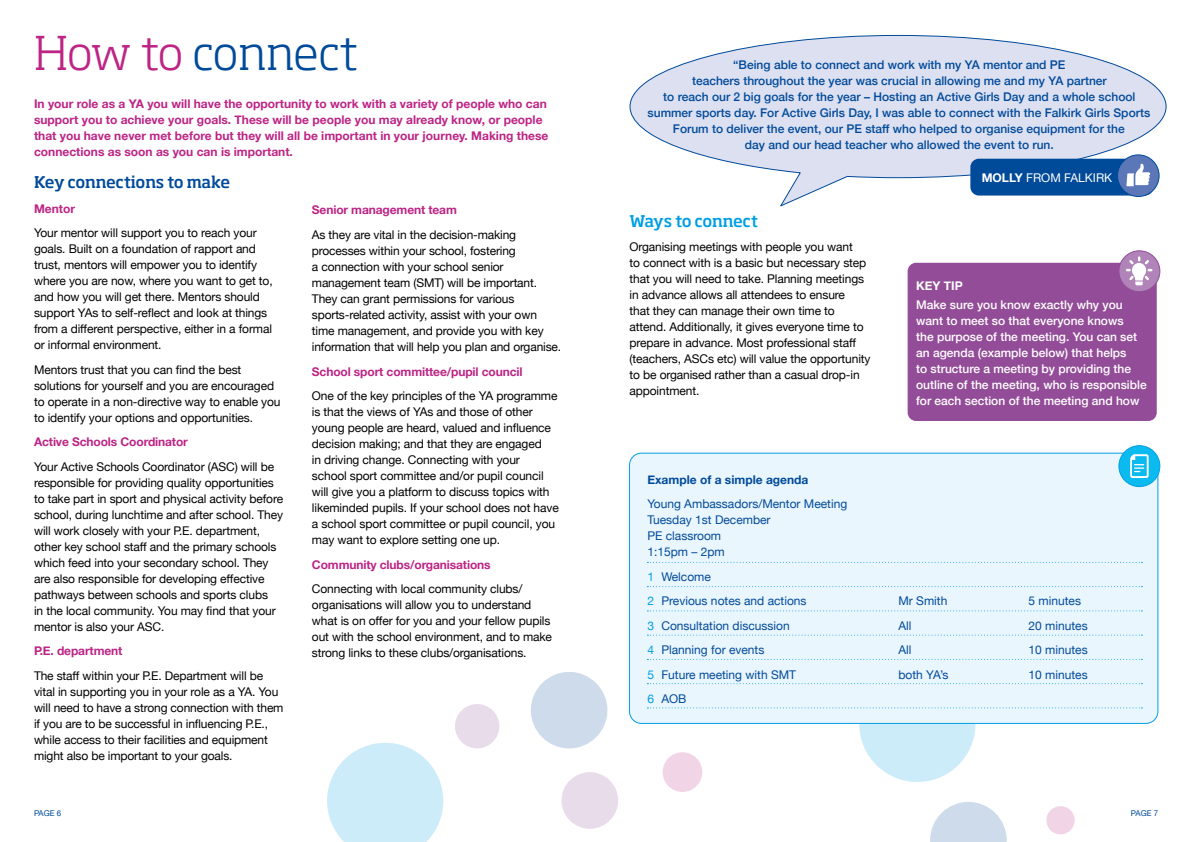
<style>
.page{position:relative;width:1191px;height:842px;background:#fff}
.page>*{position:absolute;margin:0;border:0;box-sizing:border-box;transform-origin:0 0}
.Paragraph_Style_1{font:300 46px "Soho Std";letter-spacing:-.02em;color:#004a9a}
.Paragraph_Style_1-2{font:500 16px "Soho Std";letter-spacing:-.02em;color:#004a9a}
.Paragraph_Style_1-3{font:500 16px "Soho Std";letter-spacing:-.02em;color:#009fe3}
.Paragraph_Style_1-4{font:12px/16px "Helvetica Neue";letter-spacing:-.01em;color:#000}
.Paragraph_Style_1-5{font:700 12px/16px "Helvetica Neue";color:#bd2485}
.Paragraph_Style_1-6{font:500 12px/16px "Helvetica Neue";color:#004a9a;text-align:center}
.Paragraph_Style_1-7{font:12px/16px "Helvetica Neue";color:#004a9a}
.Paragraph_Style_1-8{font:500 12px/16px "Helvetica Neue";color:#fff}
.Paragraph_Style_1-9{font:700 12px "Helvetica Neue";color:#004a9a}
.Paragraph_Style_1-10{font:12px "Helvetica Neue";color:#fff}
.Paragraph_Style_1-11{font:700 12px "Helvetica Neue";color:#fff}
.t1{font:8px "Helvetica Neue";color:#004a9a}
.s1{color:#bd2485}
.s2{font-weight:700}
.s3{color:#009fe3}
</style>
<div class="page">
<div style="left:531px;top:672px;width:76px;height:76px;background:#cddbeb;border-radius:50%"></div>
<svg style="left:327px;top:743px;width:116px;height:99px"></svg>
<div style="left:455px;top:704px;width:44px;height:44px;background:#e9dcea;border-radius:50%"></div>
<div style="left:859px;top:666px;width:116px;height:116px;background:#cdecf9;border-radius:50%"></div>
<div style="left:1046px;top:806px;width:28px;height:28px;background:#f2d4e7;border-radius:50%"></div>
<svg style="left:930px;top:802px;width:76px;height:40px"></svg>
<div style="left:561px;top:772px;width:57px;height:57px;background:#e9dcea;border-radius:50%"></div>
<div style="left:629px;top:453px;width:528px;height:270px;background:#eaf6fe;border-radius:12px"></div>
<div style="left:629px;top:453px;width:529px;height:271px;border:1px solid #009fe3;border-radius:12px"></div>
<svg style="left:647px;top:586px;width:495px;height:1px"></svg>
<svg style="left:647px;top:562px;width:495px;height:1px"></svg>
<svg style="left:647px;top:635px;width:495px;height:1px"></svg>
<svg style="left:647px;top:683px;width:495px;height:1px"></svg>
<svg style="left:647px;top:610px;width:495px;height:1px"></svg>
<svg style="left:647px;top:659px;width:495px;height:1px"></svg>
<svg style="left:647px;top:707px;width:495px;height:1px"></svg>
<div style="left:662px;top:752px;width:40px;height:40px;background:#f2d4e7;border-radius:50%"></div>
<div style="left:907px;top:263px;width:249px;height:158px;background:#934d98;border-radius:9px"></div>
<div style="left:1119px;top:251px;width:40px;height:41px;background:#b083b9;border-radius:50%"></div>
<div style="left:1118px;top:250px;width:42px;height:42px;border:1px solid #934d98;border-radius:50%"></div>
<svg style="left:1125px;top:256px;width:27px;height:29px"></svg>
<svg style="left:629px;top:34px;width:538px;height:173px"></svg>
<div style="left:970px;top:159px;width:183px;height:37px;background:#004a9a;border-radius:9px"></div>
<div style="left:1117px;top:155px;width:42px;height:41px;background:#5c77b8;border-radius:50%"></div>
<div style="left:1117px;top:154px;width:42px;height:43px;border:1px solid #004a9a;border-radius:50%"></div>
<svg style="left:1126px;top:163px;width:24px;height:23px"></svg>
<div style="left:1119px;top:446px;width:40px;height:41px;background:#0bbbef;border-radius:50%"></div>
<div style="left:1118px;top:445px;width:42px;height:42px;border:1px solid #009fe3;border-radius:50%"></div>
<svg style="left:1130px;top:454px;width:18px;height:24px"></svg>
<p class="Paragraph_Style_1" style="left:34px;top:24px;width:326px"><span class="s1">How to</span> connect</p>
<p class="Paragraph_Style_1-5" style="left:34px;top:96px;width:516px">In your role as a YA you will have the opportunity to work with a variety of people who can support you to achieve your goals. These will be people you may already know, or people that you have never met before but they will all be important in your journey. Making these connections as soon as you can is important.</p>
<p class="Paragraph_Style_1-2" style="left:34px;top:172px;width:198px">Key connections to make</p>
<p class="Paragraph_Style_1-5" style="left:34px;top:201px;width:43px">Mentor</p>
<p class="Paragraph_Style_1-4" style="left:34px;top:226px;width:240px">Your mentor will support you to reach your goals. Built on a foundation of rapport and trust, mentors will empower you to identify where you are now, where you want to get to, and how you will get there. Mentors should support YAs to self-reflect and look at things from a different perspective, either in a formal or informal environment.</p>
<p class="Paragraph_Style_1-4" style="left:34px;top:362px;width:248px">Mentors trust that you can find the best solutions for yourself and you are encouraged to operate in a non-directive way to enable you to identify your options and opportunities.</p>
<p class="Paragraph_Style_1-5" style="left:34px;top:434px;width:155px">Active Schools Coordinator</p>
<p class="Paragraph_Style_1-4" style="left:34px;top:459px;width:251px">Your Active Schools Coordinator (ASC) will be responsible for providing quality opportunities to take part in sport and physical activity before school, during lunchtime and after school. They will work closely with your P.E. department, other key school staff and the primary schools which feed into your secondary school. They are also responsible for developing effective pathways between schools and sports clubs<br>in the local community. You may find that your mentor is also your ASC.</p>
<p class="Paragraph_Style_1-5" style="left:34px;top:643px;width:90px">P.E. department</p>
<p class="Paragraph_Style_1-4" style="left:34px;top:668px;width:251px">The staff within your P.E. Department will be vital in supporting you in your role as a YA. You will need to have a strong connection with them if you are to be successful in influencing P.E., while access to their facilities and equipment might also be important to your goals.</p>
<p class="t1" style="left:34px;top:807px;width:29px">PAGE 6</p>
<p class="Paragraph_Style_1-5" style="left:312px;top:202px;width:146px">Senior management team</p>
<p class="Paragraph_Style_1-4" style="left:312px;top:227px;width:251px">As they are vital in the decision-making processes within your school, fostering<br>a connection with your school senior management team (SMT) will be important.<br>They can grant permissions for various sports-related activity, assist with your own time management, and provide you with key information that will help you plan and organise.</p>
<p class="Paragraph_Style_1-5" style="left:312px;top:363px;width:212px">School sport committee/pupil council</p>
<p class="Paragraph_Style_1-4" style="left:312px;top:388px;width:248px">One of the key principles of the YA programme is that the views of YAs and those of other young people are heard, valued and influence decision making; and that they are engaged<br>in driving change. Connecting with your<br>school sport committee and/or pupil council will give you a platform to discuss topics with likeminded pupils. If your school does not have a school sport committee or pupil council, you may want to explore setting one up.</p>
<p class="Paragraph_Style_1-5" style="left:312px;top:557px;width:180px">Community clubs/organisations</p>
<p class="Paragraph_Style_1-4" style="left:312px;top:581px;width:242px">Connecting with local community clubs/ organisations will allow you to understand what is on offer for you and your fellow pupils out with the school environment, and to make strong links to these clubs/organisations.</p>
<p class="Paragraph_Style_1-6" style="left:647px;top:56px;width:504px">“Being able to connect and work with my YA mentor and PE<br>teachers throughout the year was crucial in allowing me and my YA partner<br>to reach our 2 big goals for the year – Hosting an Active Girls Day and a whole school summer sports day. For Active Girls Day, I was able to connect with the Falkirk Girls Sports Forum to deliver the event, our PE staff who helped to organise equipment for the<br>day and our head teacher who allowed the event to run.</p>
<p class="Paragraph_Style_1-3" style="left:629px;top:211px;width:130px">Ways to connect</p>
<p class="Paragraph_Style_1-4" style="left:629px;top:240px;width:242px">Organising meetings with people you want<br>to connect with is a basic but necessary step that you will need to take. Planning meetings in advance allows all attendees to ensure<br>that they can manage their own time to attend. Additionally, it gives everyone time to prepare in advance. Most professional staff (teachers, ASCs etc) will value the opportunity to be organised rather than a casual drop-in appointment.</p>
<p class="Paragraph_Style_1-10" style="left:981px;top:169px;width:132px"><span class="s2">MOLLY</span> FROM FALKIRK</p>
<p class="Paragraph_Style_1-11" style="left:916px;top:277px;width:48px">KEY TIP</p>
<p class="Paragraph_Style_1-8" style="left:916px;top:296px;width:232px">Make sure you know exactly why you want to meet so that everyone knows<br>the purpose of the meeting. You can set an agenda (example below) that helps<br>to structure a meeting by providing the outline of the meeting, who is responsible for each section of the meeting and how</p>
<p class="Paragraph_Style_1-9" style="left:647px;top:470px;width:163px">Example of a simple agenda</p>
<p class="Paragraph_Style_1-7" style="left:647px;top:497px;width:201px">Young Ambassadors/Mentor Meeting<br>Tuesday 1st December<br>PE classroom<br>1:15pm – 2pm</p>
<p class="Paragraph_Style_1-7" style="left:647px;top:569px;width:65px"><span class="s3">1</span> Welcome</p>
<p class="Paragraph_Style_1-7" style="left:647px;top:594px;width:161px"><span class="s3">2</span> Previous notes and actions</p>
<p class="Paragraph_Style_1-7" style="left:898px;top:594px;width:50px">Mr Smith</p>
<p class="Paragraph_Style_1-7" style="left:1028px;top:594px;width:54px">5 minutes</p>
<p class="Paragraph_Style_1-7" style="left:647px;top:618px;width:144px"><span class="s3">3</span> Consultation discussion</p>
<p class="Paragraph_Style_1-7" style="left:898px;top:618px;width:15px">All</p>
<p class="Paragraph_Style_1-7" style="left:1028px;top:618px;width:61px">20 minutes</p>
<p class="Paragraph_Style_1-7" style="left:647px;top:643px;width:118px"><span class="s3">4</span> Planning for events</p>
<p class="Paragraph_Style_1-7" style="left:898px;top:643px;width:15px">All</p>
<p class="Paragraph_Style_1-7" style="left:1028px;top:643px;width:61px">10 minutes</p>
<p class="Paragraph_Style_1-7" style="left:647px;top:667px;width:150px"><span class="s3">5</span> Future meeting with SMT</p>
<p class="Paragraph_Style_1-7" style="left:898px;top:667px;width:52px">both YA’s</p>
<p class="Paragraph_Style_1-7" style="left:1028px;top:667px;width:61px">10 minutes</p>
<p class="Paragraph_Style_1-7" style="left:647px;top:692px;width:41px"><span class="s3">6</span> AOB</p>
<p class="t1" style="left:1131px;top:807px;width:29px">PAGE 7</p>
</div>
